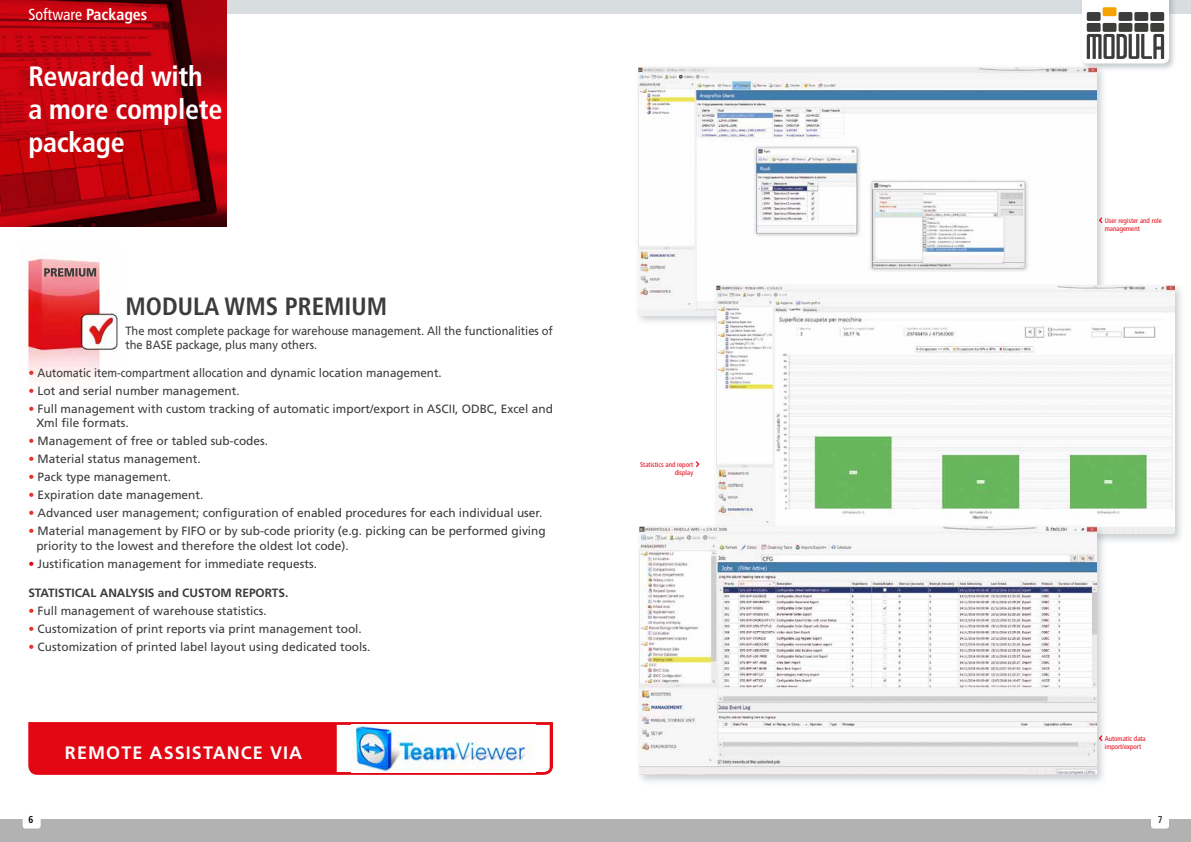
<style>
.page{position:relative;width:1191px;height:842px;background:#fff}
.page>*{position:absolute;margin:0;border:0;box-sizing:border-box;transform-origin:0 0}
.t1{font:700 condensed 28px/33px "Frutiger LT Std";letter-spacing:-.01em;color:#fff}
.t2{font:700 condensed 25px "Frutiger LT Std";color:#3c3c3b}
.t3{font:700 18px "Frutiger LT Std";letter-spacing:.06em;color:#fff}
.t4{font:condensed 16px "Frutiger LT Std";color:#fff}
.t5{font:12px/14.4px "Frutiger LT Std";color:#3c3c3b}
.t6{font:12px/14.4px "Frutiger LT Std";color:#3c3c3b;scale:.93 1}
.t7{font:12px "Frutiger LT Std";color:#3c3c3b;scale:.91 1}
.t8{font:700 12px "Frutiger LT Std";color:#3c3c3b}
.t9{font:700 condensed 10px "Frutiger LT Std";color:#000;scale:.94 1}
.t10{font:700 condensed 10px "Frutiger LT Std";color:#3c3c3b;scale:.94 1}
.t11{font:condensed 7px/8.4px "Frutiger LT Std";color:#e30613}
.s1{font-weight:700}
.s2{color:#e63323}
.s3{color:#e30613}
</style>
<div class="page">
<div style="left:0;top:819px;width:1191px;height:23px;background:#b3b2b2"></div>
<div style="left:1151px;top:815px;width:18px;height:13px;background:#fff;border-radius:3px"></div>
<div style="left:23px;top:815px;width:18px;height:13px;background:#fff;border-radius:3px"></div>
<div style="left:227px;top:0;width:964px;height:14px;background:#d8dde0"></div>
<div style="left:1079px;top:0;width:98px;height:72px;background:#8a959c;opacity:.5"></div>
<svg style="left:1082px;top:0;width:87px;height:63px"></svg>
<img style="left:0;top:0;width:227px;height:227px">
<img style="left:24px;top:255px;width:94px;height:126px">
<svg style="left:44px;top:268px;width:52px;height:9px"></svg>
<svg style="left:28px;top:722px;width:525px;height:53px;background:#e51e2a"></svg>
<img style="left:351px;top:725px;width:184px;height:47px">
<div style="left:634px;top:64px;width:473px;height:262px;background:#8a959c;opacity:.45"></div>
<img style="left:638px;top:67px;width:458px;height:248px">
<div style="left:712px;top:282px;width:473px;height:263px;background:#8a959c;opacity:.45"></div>
<img style="left:716px;top:286px;width:458px;height:248px">
<div style="left:636px;top:523px;width:471px;height:263px;background:#8a959c;opacity:.45"></div>
<img style="left:639px;top:526px;width:457px;height:249px">
<svg style="left:1097px;top:216px;width:6px;height:8px"></svg>
<svg style="left:1097px;top:734px;width:6px;height:8px"></svg>
<svg style="left:696px;top:461px;width:4px;height:6px"></svg>
<h3 class="t4" style="left:28px;top:5px;width:121px">Software <span class="s1">Packages</span></h3>
<h1 class="t1" style="left:28px;top:60px;width:195px">Rewarded with a more complete package</h1>
<h2 class="t2" style="left:125px;top:292px;width:263px">MODULA WMS PREMIUM</h2>
<p class="t6" style="left:125px;top:324px;width:461px">The most complete package for warehouse management. All the functionalities of the BASE package, plus many others.</p>
<p class="t7" style="left:28px;top:366px;width:456px"><span class="s2">•</span> Automatic item-compartment allocation and dynamic location management.</p>
<p class="t5" style="left:28px;top:384px;width:213px"><span class="s2">•</span> Lot and serial number management.</p>
<p class="t5" style="left:36px;top:402px;width:518px;text-indent:-8px"><span class="s2">•</span> Full management with custom tracking of automatic import/export in ASCII, ODBC, Excel and<br>Xml file formats.</p>
<p class="t5" style="left:28px;top:434px;width:241px"><span class="s2">•</span> Management of free or tabled sub-codes.</p>
<p class="t5" style="left:28px;top:452px;width:174px"><span class="s2">•</span> Material status management.</p>
<p class="t5" style="left:28px;top:470px;width:144px"><span class="s2">•</span> Pack type management.</p>
<p class="t5" style="left:28px;top:488px;width:176px"><span class="s2">•</span> Expiration date management.</p>
<p class="t5" style="left:28px;top:506px;width:515px"><span class="s2">•</span> Advanced user management; configuration of enabled procedures for each individual user.</p>
<p class="t5" style="left:36px;top:524px;width:511px;text-indent:-8px"><span class="s2">•</span> Material management by FIFO or by sub-code priority (e.g. picking can be performed giving priority to the lowest and therefore the oldest lot code).</p>
<p class="t5" style="left:28px;top:556px;width:290px"><span class="s3">•</span> Justification management for immediate requests.</p>
<p class="t8" style="left:28px;top:585px;width:261px">STATISTICAL ANALYSIS and CUSTOM REPORTS.</p>
<p class="t5" style="left:28px;top:603px;width:240px"><span class="s2">•</span> Full management of warehouse statistics.</p>
<p class="t5" style="left:28px;top:621px;width:335px"><span class="s2">•</span> Customization of print reports via print management tool.</p>
<p class="t5" style="left:28px;top:639px;width:343px"><span class="s2">•</span> Customization of printed label layout using dedicated tools.</p>
<h3 class="t3" style="left:65px;top:742px;width:239px">REMOTE ASSISTANCE VIA</h3>
<p class="t11" style="left:640px;top:460px;width:54px;text-align:right">Statistics and report display</p>
<p class="t11" style="left:1104px;top:216px;width:58px">User register and role management</p>
<p class="t11" style="left:1104px;top:734px;width:43px">Automatic data import/export</p>
<p class="t9" style="left:28px;top:813px;width:7px">6</p>
<p class="t10" style="left:1157px;top:813px;width:7px">7</p>
</div>
